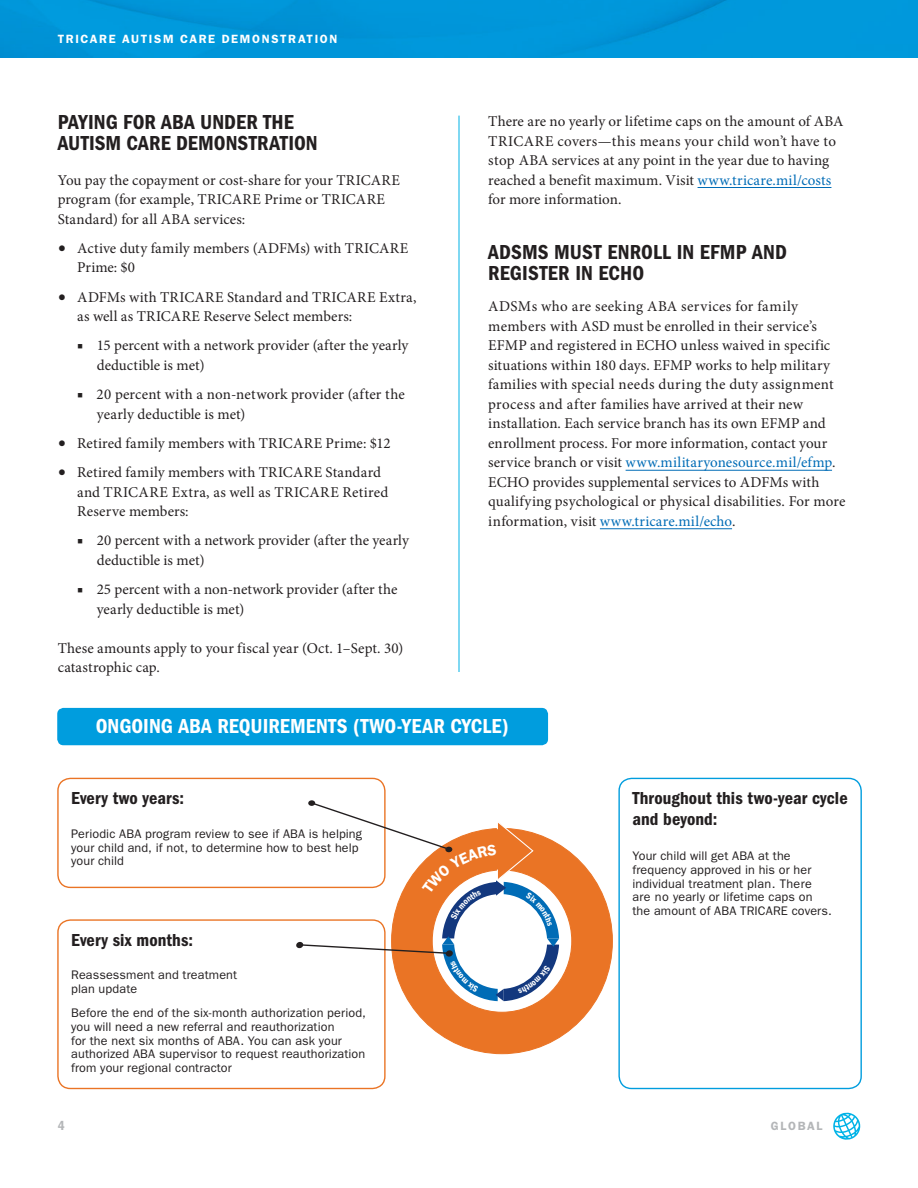
<style>
.page{position:relative;width:918px;height:1188px;background:#fff}
.page>*{position:absolute;margin:0;border:0;box-sizing:border-box;transform-origin:0 0}
.t1{font:21.75px "Minion Pro";color:#231f20}
.t2{font:21px/21px "ITC Franklin Gothic Std Dm Cd";letter-spacing:.005em;color:#231f20}
.t3{font:21px "ITC Franklin Gothic Std Dm Cd";color:#fff}
.t4{font:18px/20.7px "ITC Franklin Gothic Std Dm Cd";letter-spacing:.005em;color:#231f20}
.t5{font:15px/19.5px "Minion Pro";letter-spacing:.01em;color:#231f20}
.t6{font:13.5px "ITC Franklin Gothic Std Dm Cd";color:#b4b6b8}
.t7{font:12.45px/13.8px "ITC Franklin Gothic Std";letter-spacing:.01em;color:#231f20}
.t8{font:600 12px "ITC Franklin Gothic Std";letter-spacing:.135em;color:#fff}
.t9{font:600 12px "ITC Franklin Gothic Std";letter-spacing:.135em;color:#b4b6b8}
.s1{color:#006cb6}
</style>
<div class="page">
<div style="left:0;top:0;width:918px;height:58px;background:#0097db"></div>
<svg style="left:833px;top:1112px;width:27px;height:28px"></svg>
<div style="left:618px;top:778px;width:244px;height:311px;border:1px solid #009dde;border-radius:13px"></div>
<div style="left:57px;top:919px;width:329px;height:170px;border:1px solid #ea7425;border-radius:13px"></div>
<div style="left:57px;top:778px;width:329px;height:110px;border:1px solid #ea7425;border-radius:13px"></div>
<svg style="left:408px;top:844px;width:205px;height:211px"></svg>
<div style="left:57px;top:708px;width:491px;height:37px;background:#009dde;border-radius:6px"></div>
<hr style="left:698px;top:187px;width:133px;height:1px;background:#006cb6">
<hr style="left:626px;top:470px;width:206px;height:1px;background:#006cb6">
<hr style="left:600px;top:528px;width:132px;height:1px;background:#006cb6">
<hr style="left:459px;top:116px;width:1px;height:556px;background:#00b3e7">
<svg style="left:296px;top:801px;width:263px;height:200px"></svg>
<p class="t8" style="left:58px;top:32px;width:281px">TRICARE AUTISM CARE DEMONSTRATION</p>
<h2 class="t2" style="left:58px;top:111px;width:261px">PAYING FOR ABA UNDER THE<br>AUTISM CARE DEMONSTRATION</h2>
<p class="t5" style="left:58px;top:170px;width:344px">You pay the copayment or cost-share for your TRICARE program (for example, TRICARE Prime or TRICARE<br>Standard) for all ABA services:</p>
<p class="t1" style="left:58px;top:231px;width:10px">•</p>
<p class="t5" style="left:77px;top:238px;width:333px">Active duty family members (ADFMs) with TRICARE<br>Prime: $0</p>
<p class="t1" style="left:58px;top:280px;width:10px">•</p>
<p class="t5" style="left:77px;top:287px;width:341px">ADFMs with TRICARE Standard and TRICARE Extra, as well as TRICARE Reserve Select members:</p>
<p class="t5" style="left:77px;top:336px;width:8px">■</p>
<p class="t5" style="left:97px;top:336px;width:313px">15 percent with a network provider (after the yearly deductible is met)</p>
<p class="t5" style="left:77px;top:385px;width:8px">■</p>
<p class="t5" style="left:97px;top:385px;width:310px">20 percent with a non-network provider (after the yearly deductible is met)</p>
<p class="t1" style="left:58px;top:426px;width:10px">•</p>
<p class="t5" style="left:77px;top:433px;width:315px">Retired family members with TRICARE Prime: $12</p>
<p class="t1" style="left:58px;top:455px;width:10px">•</p>
<p class="t5" style="left:77px;top:463px;width:313px">Retired family members with TRICARE Standard and TRICARE Extra, as well as TRICARE Retired<br>Reserve members:</p>
<p class="t5" style="left:77px;top:531px;width:8px">■</p>
<p class="t5" style="left:97px;top:531px;width:314px">20 percent with a network provider (after the yearly deductible is met)</p>
<p class="t5" style="left:77px;top:580px;width:8px">■</p>
<p class="t5" style="left:97px;top:580px;width:302px">25 percent with a non-network provider (after the yearly deductible is met)</p>
<p class="t5" style="left:58px;top:638px;width:347px">These amounts apply to your fiscal year (Oct. 1–Sept. 30) catastrophic cap.</p>
<p class="t5" style="left:488px;top:112px;width:357px">There are no yearly or lifetime caps on the amount of ABA TRICARE covers—this means your child won’t have to stop ABA services at any point in the year due to having reached a benefit maximum. Visit <span class="s1">www.tricare.mil/costs </span>for more information.</p>
<h2 class="t2" style="left:488px;top:242px;width:300px">ADSMS MUST ENROLL IN EFMP AND<br>REGISTER IN ECHO</h2>
<p class="t5" style="left:488px;top:297px;width:359px">ADSMs who are seeking ABA services for family members with ASD must be enrolled in their service’s EFMP and registered in ECHO unless waived in specific situations within 180 days. EFMP works to help military families with special needs during the duty assignment process and after families have arrived at their new installation. Each service branch has its own EFMP and enrollment process. For more information, contact your service branch or visit <span class="s1">www.militaryonesource.mil/efmp</span>.<br>ECHO provides supplemental services to ADFMs with qualifying psychological or physical disabilities. For more information, visit <span class="s1">www.tricare.mil/echo</span>.</p>
<h2 class="t3" style="left:96px;top:714px;width:414px">ONGOING ABA REQUIREMENTS (TWO-YEAR CYCLE)</h2>
<p class="t4" style="left:71px;top:788px;width:114px">Every two years:</p>
<p class="t7" style="left:71px;top:827px;width:293px">Periodic ABA program review to see if ABA is helping your child and, if not, to determine how to best help your child</p>
<p class="t4" style="left:71px;top:929px;width:123px">Every six months:</p>
<p class="t7" style="left:71px;top:968px;width:167px">Reassessment and treatment plan update</p>
<p class="t7" style="left:71px;top:1006px;width:296px">Before the end of the six -month authorization period, you will need a new referral and reauthorization<br>for the next six months of ABA. You can ask your authorized ABA supervisor to request reauthorization from your regional contractor</p>
<p class="t4" style="left:632px;top:788px;width:217px">Throughout this two-year cycle and beyond:</p>
<p class="t7" style="left:632px;top:849px;width:201px">Your child will get ABA at the frequency approved in his or her individual treatment plan. There are no yearly or lifetime caps on the amount of ABA TRICARE covers.</p>
<p class="t6" style="left:58px;top:1118px;width:8px">4</p>
<p class="t9" style="left:771px;top:1119px;width:53px">GLOBAL</p>
</div>
